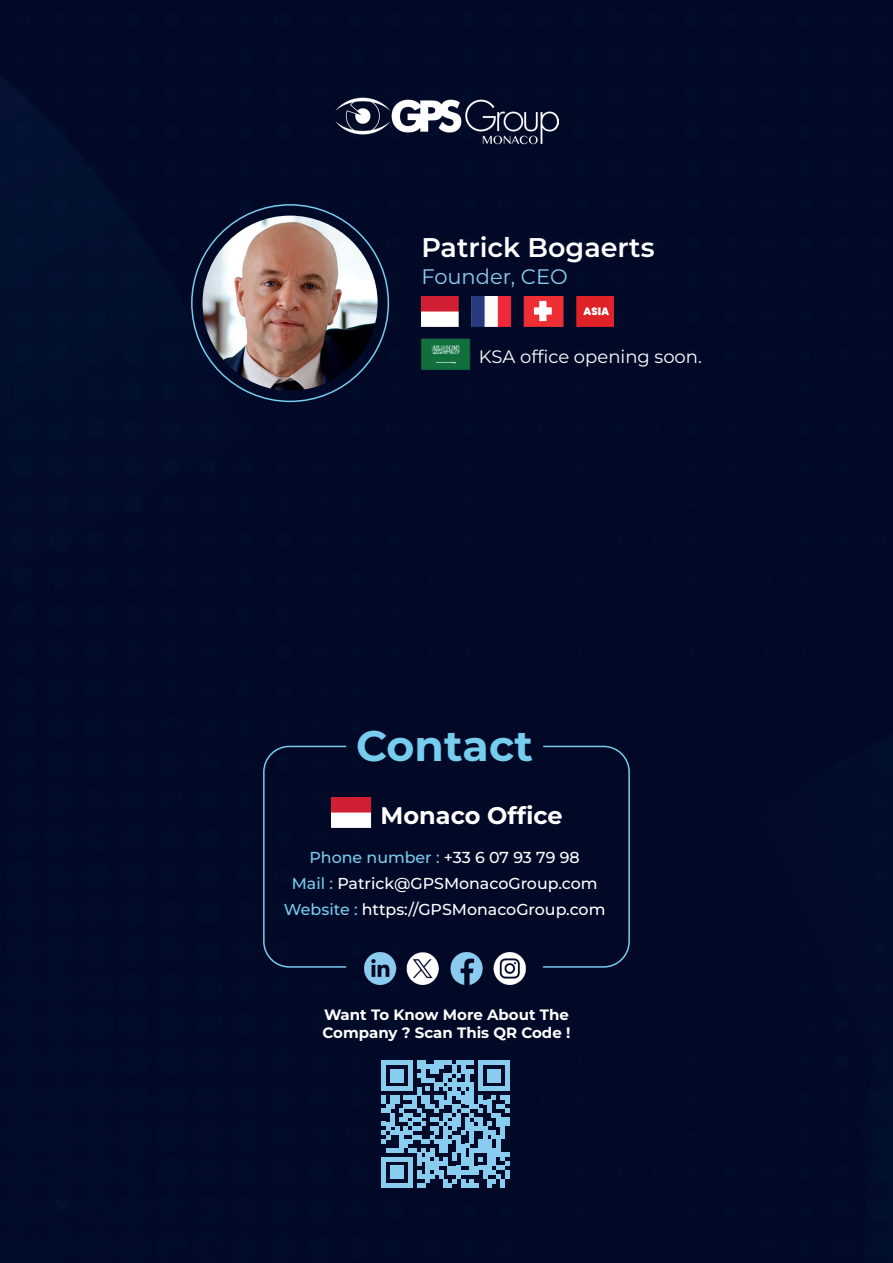
<style>
.page{position:relative;width:893px;height:1263px;background:#020927}
.page>*{position:absolute;margin:0;border:0;box-sizing:border-box;transform-origin:0 0}
.t1{font:700 42.6px "Montserrat";color:#76cdee}
.t2{font:600 27px "Montserrat";color:#fff}
.t3{font:700 24px "Montserrat";color:#fff}
.t4{font:21px "Montserrat";color:#8bcbef}
.t5{font:18px "Montserrat";color:#fff}
.t6{font:500 15.9px/25.7px "Montserrat";color:#fff;text-align:center}
.t7{font:700 15px/18px "Montserrat";color:#fff}
.s1{color:#76cdee}
</style>
<div class="page">
<img style="left:348px;top:797px;width:24px;height:30px">
<img style="left:363px;top:951px;width:162px;height:33px">
<img style="left:203px;top:216px;width:175px;height:175px;border-radius:88px">
<img style="left:421px;top:297px;width:193px;height:30px">
<img style="left:418px;top:332px;width:57px;height:43px">
<img style="left:336px;top:98px;width:223px;height:47px">
<div style="left:262px;top:745px;width:86px;height:223px;background:#020927"></div>
<div style="left:542px;top:745px;width:89px;height:223px;background:#020927"></div>
<svg style="left:382px;top:1060px;width:127px;height:128px;background:#507b9c"></svg>
<h2 class="t2" style="left:421px;top:228px;width:235px">Patrick Bogaerts</h2>
<h3 class="t4" style="left:421px;top:262px;width:148px">Founder, CEO</h3>
<p class="t5" style="left:479px;top:344px;width:225px">KSA office opening soon.</p>
<h1 class="t1" style="left:356px;top:715px;width:179px">Contact</h1>
<h3 class="t3" style="left:381px;top:798px;width:184px">Monaco Office</h3>
<p class="t6" style="left:284px;top:844px;width:323px"><span class="s1">Phone number :</span> +33 6 07 93 79 98<br><span class="s1">Mail :</span> Patrick@GPSMonacoGroup.com<br><span class="s1">Website :</span> https://GPSMonacoGroup.com</p>
<p class="t7" style="left:323px;top:1005px;width:249px">Want To Know More About The<br>Company ? Scan This QR Code !</p>
</div>
